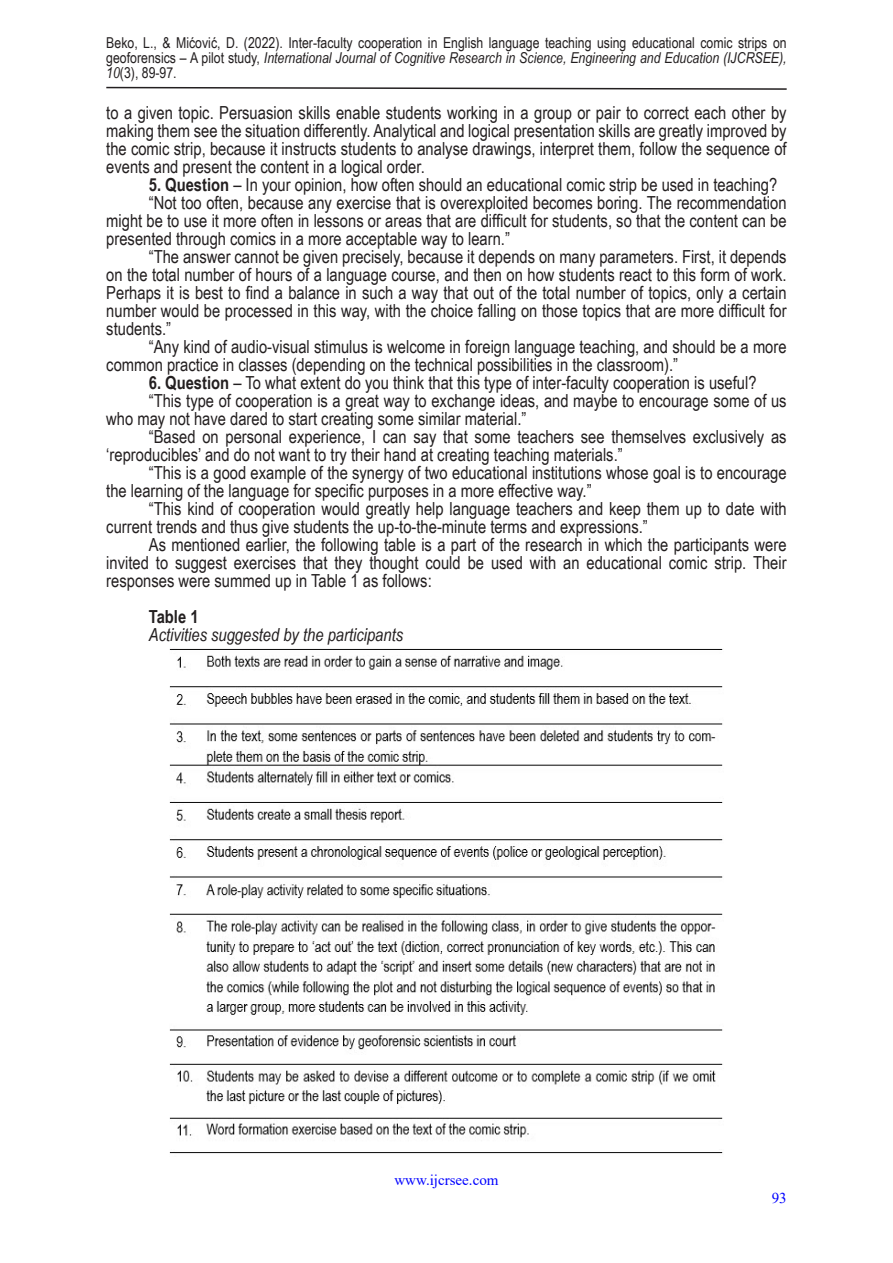
<style>
.page{position:relative;width:893px;height:1263px;background:#fff}
.page>*{position:absolute;margin:0;border:0;box-sizing:border-box;transform-origin:0 0}
.TEXT_NOVI{font:18px/18px "Arial Narrow";color:#231f20}
.TEXT_NOVI-2{font:italic 18px "Arial Narrow";color:#231f20}
.TEXT_NOVI-3{font:700 18px "Arial Narrow";color:#231f20}
.t1{font:15px/15px "Arial Narrow";color:#231f20;text-align:justify}
.t2{font:15px "Times New Roman";color:#00f}
.s1{font-style:italic}
.s2{font-weight:700}
</style>
<div class="page">
<svg style="left:106px;top:86px;width:681px;height:4px"></svg>
<img style="left:169px;top:648px;width:554px;height:506px">
<p class="t1" style="left:106px;top:35px;width:682px">Beko, L., &amp; Mićović, D. (2022). Inter-faculty cooperation in English language teaching using educational comic strips on geoforensics – A pilot study, <span class="s1">International Journal of Cognitive Research in Science, Engineering and Education (IJCRSEE), 10</span>(3), 89-97.</p>
<p class="TEXT_NOVI" style="left:106px;top:103px;width:682px;text-align:justify">to a given topic. Persuasion skills enable students working in a group or pair to correct each other by making them see the situation differently. Analytical and logical presentation skills are greatly improved by the comic strip, because it instructs students to analyse drawings, interpret them, follow the sequence of events and present the content in a logical order.</p>
<p class="TEXT_NOVI" style="left:149px;top:175px;width:630px"><span class="s2">5. Question</span> – In your opinion, how often should an educational comic strip be used in teaching?</p>
<p class="TEXT_NOVI" style="left:106px;top:193px;width:682px;text-align:justify;text-indent:43px">“Not too often, because any exercise that is overexploited becomes boring. The recommendation might be to use it more often in lessons or areas that are difficult for students, so that the content can be presented through comics in a more acceptable way to learn.”</p>
<p class="TEXT_NOVI" style="left:106px;top:247px;width:682px;text-align:justify;text-indent:43px">“The answer cannot be given precisely, because it depends on many parameters. First, it depends on the total number of hours of a language course, and then on how students react to this form of work.<br>Perhaps it is best to find a balance in such a way that out of the total number of topics, only a certain number would be processed in this way, with the choice falling on those topics that are more difficult for students.”</p>
<p class="TEXT_NOVI" style="left:106px;top:337px;width:682px;text-indent:43px">“Any kind of audio-visual stimulus is welcome in foreign language teaching, and should be a more common practice in classes (depending on the technical possibilities in the classroom).”</p>
<p class="TEXT_NOVI" style="left:149px;top:373px;width:609px"><span class="s2">6. Question</span> – To what extent do you think that this type of inter-faculty cooperation is useful?</p>
<p class="TEXT_NOVI" style="left:106px;top:391px;width:682px;text-indent:43px">“This type of cooperation is a great way to exchange ideas, and maybe to encourage some of us who may not have dared to start creating some similar material.”</p>
<p class="TEXT_NOVI" style="left:106px;top:427px;width:682px;text-indent:43px">“Based on personal experience, I can say that some teachers see themselves exclusively as ‘reproducibles’ and do not want to try their hand at creating teaching materials.”</p>
<p class="TEXT_NOVI" style="left:106px;top:463px;width:682px;text-indent:43px">“This is a good example of the synergy of two educational institutions whose goal is to encourage the learning of the language for specific purposes in a more effective way.”</p>
<p class="TEXT_NOVI" style="left:106px;top:499px;width:682px;text-indent:43px">“This kind of cooperation would greatly help language teachers and keep them up to date with current trends and thus give students the up-to-the-minute terms and expressions.”</p>
<p class="TEXT_NOVI" style="left:106px;top:535px;width:682px;text-align:justify;text-indent:43px">As mentioned earlier, the following table is a part of the research in which the participants were invited to suggest exercises that they thought could be used with an educational comic strip. Their responses were summed up in Table 1 as follows:</p>
<p class="TEXT_NOVI-3" style="left:149px;top:603px;width:51px">Table 1</p>
<p class="TEXT_NOVI-2" style="left:149px;top:623px;width:256px">Activities suggested by the participants</p>
<p class="t2" style="left:394px;top:1169px;width:106px">www.ijcrsee.com</p>
<p class="t2" style="left:772px;top:1187px;width:16px">93</p>
</div>
